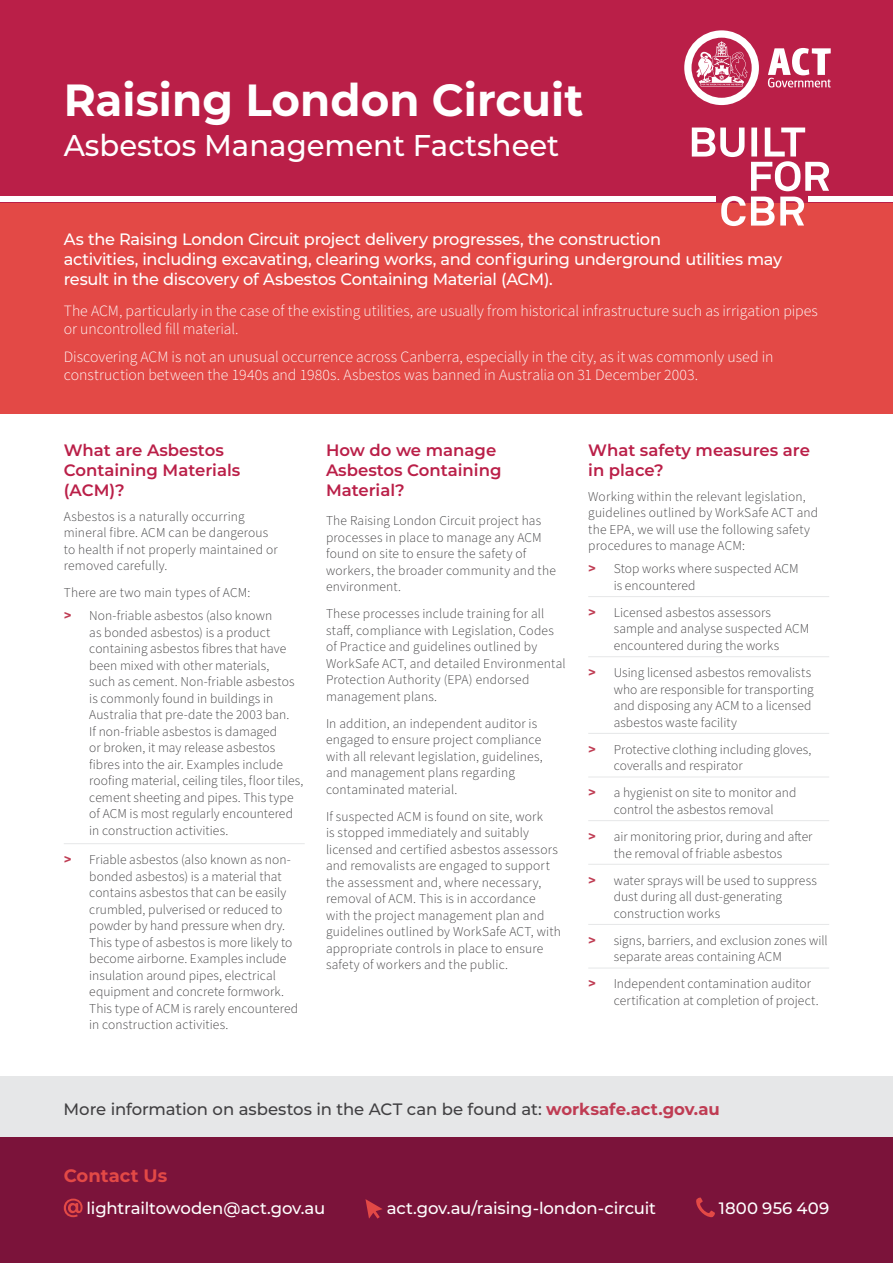
<style>
.page{position:relative;width:893px;height:1263px;background:#fff}
.page>*{position:absolute;margin:0;border:0;box-sizing:border-box;transform-origin:0 0}
.t1{font:700 45px "Montserrat";color:#fff}
.t2{font:500 30px "Montserrat";color:#fff}
.t3{font:700 18px "Montserrat";color:#e34946}
.t4{font:500 16.5px/19.8px "Montserrat";letter-spacing:-.015em;color:#fff}
.t5{font:600 16.5px/19.8px "Montserrat";color:#ba1f48}
.t6{font:500 16.5px "Montserrat";letter-spacing:-.005em;color:#414042}
.t7{font:500 16.5px "Montserrat";letter-spacing:.015em;color:#fff}
.t8{font:300 15.75px/18px "Source Sans Pro";color:#fff}
.t9{font:300 13.5px/16.5px "Source Sans Pro";letter-spacing:.01em;color:#414042}
.s1{font-family:"Montserrat";font-weight:700;color:#bf3c53}
.s2{font-weight:700;color:#bf3c53}
</style>
<div class="page">
<div style="left:0;top:1076px;width:893px;height:93px;background:#e6e7e8"></div>
<div style="left:0;top:166px;width:893px;height:247px;background:#e34946"></div>
<hr style="left:64px;top:843px;width:241px;height:1px;background:#e6e7e8">
<hr style="left:588px;top:596px;width:241px;height:1px;background:#e6e7e8">
<hr style="left:588px;top:656px;width:241px;height:1px;background:#e6e7e8">
<hr style="left:588px;top:733px;width:241px;height:1px;background:#e6e7e8">
<hr style="left:588px;top:777px;width:241px;height:1px;background:#e6e7e8">
<hr style="left:588px;top:820px;width:241px;height:1px;background:#e6e7e8">
<hr style="left:588px;top:864px;width:241px;height:1px;background:#e6e7e8">
<hr style="left:588px;top:924px;width:241px;height:1px;background:#e6e7e8">
<hr style="left:588px;top:968px;width:241px;height:1px;background:#e6e7e8">
<div style="left:0;top:0;width:893px;height:202px;background:#ba1f48"></div>
<svg style="left:684px;top:30px;width:75px;height:75px"></svg>
<svg style="left:768px;top:48px;width:63px;height:40px"></svg>
<svg style="left:692px;top:128px;width:137px;height:98px"></svg>
<div style="left:809px;top:196px;width:84px;height:6px;background:#fff"></div>
<div style="left:0;top:196px;width:716px;height:6px;background:#fff"></div>
<div style="left:0;top:1138px;width:893px;height:125px;background:#7b133a"></div>
<svg style="left:64px;top:1198px;width:19px;height:19px"></svg>
<svg style="left:365px;top:1199px;width:18px;height:20px"></svg>
<svg style="left:696px;top:1197px;width:19px;height:20px"></svg>
<h1 class="t1" style="left:64px;top:67px;width:521px">Raising London Circuit</h1>
<h2 class="t2" style="left:64px;top:125px;width:497px">Asbestos Management Factsheet</h2>
<p class="t4" style="left:64px;top:229px;width:720px">As the Raising London Circuit project delivery progresses, the construction<br>activities, including excavating, clearing works, and configuring underground utilities may result in the discovery of Asbestos Containing Material (ACM).</p>
<p class="t8" style="left:64px;top:302px;width:756px">The ACM, particularly in the case of the existing utilities, are usually from historical infrastructure such as irrigation pipes or uncontrolled fill material.</p>
<p class="t8" style="left:64px;top:348px;width:711px">Discovering ACM is not an unusual occurrence across Canberra, especially in the city, as it was commonly used in construction between the 1940s and 1980s. Asbestos was banned in Australia on 31 December 2003.</p>
<p class="t5" style="left:64px;top:440px;width:178px">What are Asbestos<br>Containing Materials (ACM)?</p>
<p class="t9" style="left:64px;top:508px;width:216px">Asbestos is a naturally occurring mineral fibre. ACM can be dangerous to health if not properly maintained or removed carefully.</p>
<p class="t9" style="left:64px;top:582px;width:210px;line-height:23px">There are two main types of ACM:<br><span class="s1">&gt;</span> Non-friable asbestos (also known</p>
<p class="t9" style="left:89px;top:624px;width:216px">as bonded asbestos) is a product containing asbestos fibres that have been mixed with other materials,<br>such as cement. Non-friable asbestos is commonly found in buildings in Australia that pre-date the 2003 ban.<br>If non-friable asbestos is damaged<br>or broken, it may release asbestos fibres into the air. Examples include roofing material, ceiling tiles, floor tiles, cement sheeting and pipes. This type of ACM is most regularly encountered in construction activities.</p>
<p class="t9" style="left:89px;top:852px;width:210px;text-indent:-26px"><span class="s1">&gt;</span> Friable asbestos (also known as non&shy;bonded asbestos) is a material that contains asbestos that can be easily crumbled, pulverised or reduced to powder by hand pressure when dry.<br>This type of asbestos is more likely to become airborne. Examples include insulation around pipes, electrical equipment and concrete formwork.<br>This type of ACM is rarely encountered in construction activities.</p>
<p class="t5" style="left:326px;top:440px;width:177px">How do we manage<br>Asbestos Containing<br>Material?</p>
<p class="t9" style="left:326px;top:513px;width:231px">The Raising London Circuit project has processes in place to manage any ACM found on site to ensure the safety of workers, the broader community and the environment.</p>
<p class="t9" style="left:326px;top:606px;width:241px">These processes include training for all staff, compliance with Legislation, Codes of Practice and guidelines outlined by WorkSafe ACT, and detailed Environmental Protection Authority (EPA) endorsed management plans.</p>
<p class="t9" style="left:326px;top:715px;width:218px">In addition, an independent auditor is engaged to ensure project compliance with all relevant legislation, guidelines, and management plans regarding contaminated material.</p>
<p class="t9" style="left:326px;top:809px;width:236px">If suspected ACM is found on site, work<br>is stopped immediately and suitably licensed and certified asbestos assessors and removalists are engaged to support the assessment and, where necessary, removal of ACM. This is in accordance with the project management plan and guidelines outlined by WorkSafe ACT, with appropriate controls in place to ensure safety of workers and the public.</p>
<p class="t5" style="left:588px;top:440px;width:223px">What safety measures are in place?</p>
<p class="t9" style="left:588px;top:489px;width:232px">Working within the relevant legislation, guidelines outlined by WorkSafe ACT and the EPA, we will use the following safety procedures to manage ACM:</p>
<p class="t9" style="left:614px;top:561px;width:186px;text-indent:-26px"><span class="s1">&gt;</span> Stop works where suspected ACM is encountered</p>
<p class="t9" style="left:614px;top:605px;width:197px;text-indent:-26px"><span class="s1">&gt;</span> Licensed asbestos assessors sample and analyse suspected ACM encountered during the works</p>
<p class="t9" style="left:614px;top:665px;width:201px;text-indent:-26px"><span class="s1">&gt;</span> Using licensed asbestos removalists who are responsible for transporting and disposing any ACM to a licensed asbestos waste facility</p>
<p class="t9" style="left:614px;top:741px;width:199px;text-indent:-26px"><span class="s1">&gt;</span> Protective clothing including gloves, coveralls and respirator</p>
<p class="t9" style="left:588px;top:785px;width:210px;text-align:center"><span class="s1">&gt;</span> a hygienist on site to monitor and control the asbestos removal</p>
<p class="t9" style="left:588px;top:829px;width:226px;text-align:center"><span class="s1">&gt;</span> air monitoring prior, during and after the removal of friable asbestos</p>
<p class="t9" style="left:614px;top:872px;width:205px;text-indent:-26px"><span class="s1">&gt;</span> water sprays will be used to suppress dust during all dust-generating construction works</p>
<p class="t9" style="left:614px;top:932px;width:215px;text-indent:-26px"><span class="s1">&gt;</span> signs, barriers, and exclusion zones will separate areas containing ACM</p>
<p class="t9" style="left:614px;top:976px;width:206px;text-indent:-26px"><span class="s1">&gt;</span> Independent contamination auditor certification at completion of project.</p>
<p class="t6" style="left:64px;top:1098px;width:658px">More information on asbestos in the ACT can be found at: <span class="s2">worksafe.act.gov.au</span></p>
<h3 class="t3" style="left:64px;top:1163px;width:105px">Contact Us</h3>
<p class="t4" style="left:87px;top:1198px;width:240px">lightrailtowoden@act.gov.au</p>
<p class="t4" style="left:387px;top:1198px;width:271px">act.gov.au/raising-london-circuit</p>
<p class="t7" style="left:719px;top:1197px;width:112px">1800 956 409</p>
</div>
